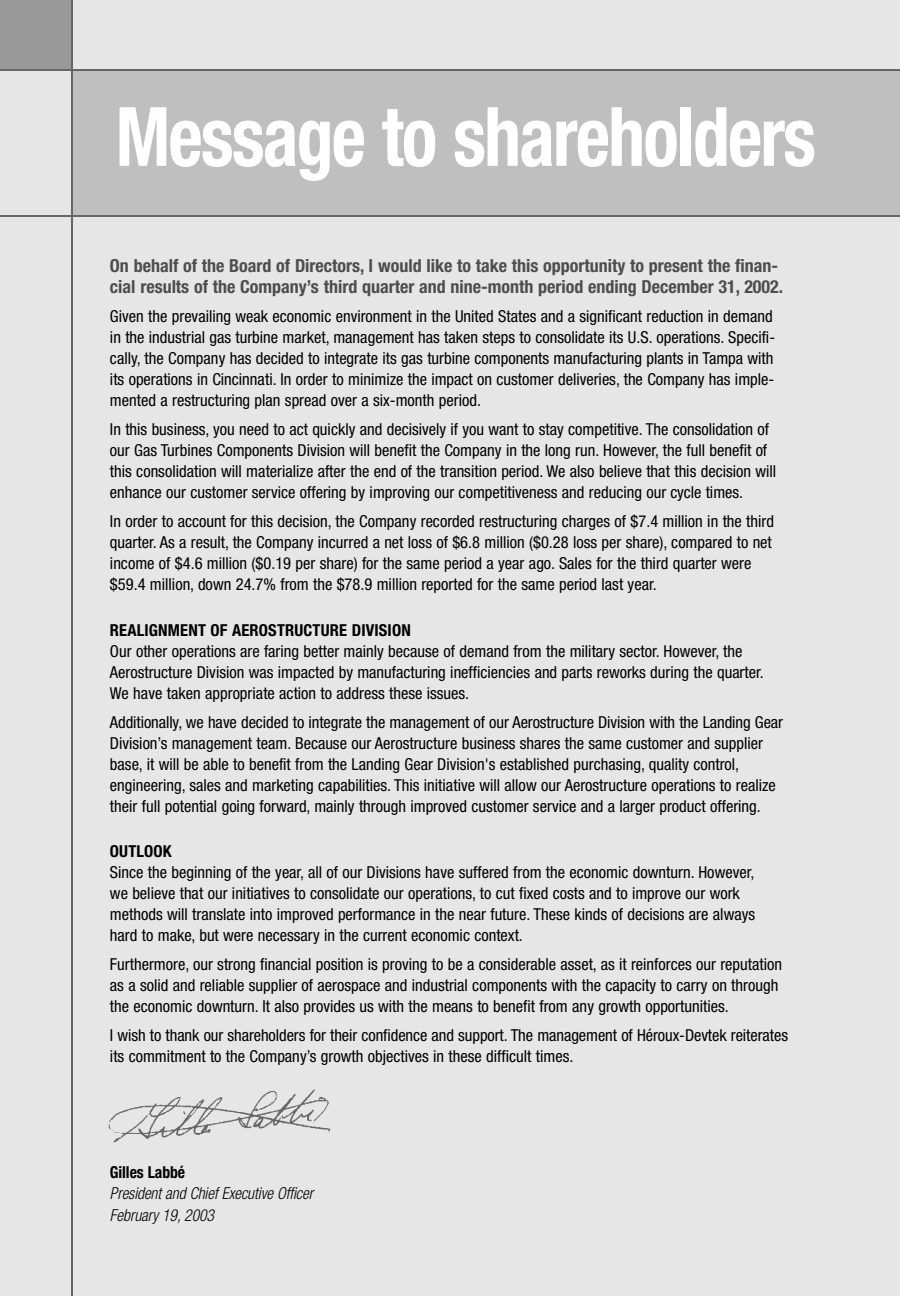
<style>
.page{position:relative;width:900px;height:1296px;background:#e6e6e6}
.page>*{position:absolute;margin:0;border:0;box-sizing:border-box;transform-origin:0 0}
.t1{font:700 condensed 82px "Helvetica Neue";letter-spacing:-.025em;color:#fff;scale:.9 1}
.t2{font:700 condensed 18px/21.4px "Helvetica Neue";color:#4d4d4d}
.t3{font:condensed 16.4px/21px "Helvetica Neue";color:#000}
.t4{font:italic 300 condensed 16.4px/21.4px "Helvetica Neue";letter-spacing:-.005em;color:#000;scale:.95 1}
.t5{font:700 condensed 16.4px "Helvetica Neue";letter-spacing:.01em;color:#000}
.t6{font:700 condensed 16.4px "Helvetica Neue";letter-spacing:.01em;color:#000;scale:.95 1}
</style>
<div class="page">
<div style="left:72px;top:70px;width:828px;height:146px;background:#bfbfbf"></div>
<div style="left:0;top:0;width:72px;height:70px;background:#999"></div>
<hr style="left:71px;top:0;width:2px;height:1296px;background:#666">
<hr style="left:0;top:69px;width:900px;height:2px;background:#666">
<img style="left:108px;top:1089px;width:223px;height:54px">
<hr style="left:0;top:215px;width:900px;height:2px;background:#666">
<h1 class="t1" style="left:116px;top:107px;width:780px">Message to shareholders</h1>
<p class="t2" style="left:110px;top:256px;width:675px">On behalf of the Board of Directors, I would like to take this opportunity to present the finan&shy;cial results of the Company’s third quarter and nine-month period ending December 31, 2002.</p>
<p class="t3" style="left:110px;top:307px;width:667px">Given the prevailing weak economic environment in the United States and a significant reduction in demand in the industrial gas turbine market, management has taken steps to consolidate its U.S. operations. Specifi&shy;cally, the Company has decided to integrate its gas turbine components manufacturing plants in Tampa with its operations in Cincinnati. In order to minimize the impact on customer deliveries, the Company has imple&shy;mented a restructuring plan spread over a six-month period.</p>
<p class="t3" style="left:110px;top:421px;width:668px">In this business, you need to act quickly and decisively if you want to stay competitive. The consolidation of our Gas Turbines Components Division will benefit the Company in the long run. However, the full benefit of this consolidation will materialize after the end of the transition period. We also believe that this decision will enhance our customer service offering by improving our competitiveness and reducing our cycle times.</p>
<p class="t3" style="left:110px;top:513px;width:666px">In order to account for this decision, the Company recorded restructuring charges of $7.4 million in the third quarter. As a result, the Company incurred a net loss of $6.8 million ($0.28 loss per share), compared to net income of $4.6 million ($0.19 per share) for the same period a year ago. Sales for the third quarter were $59.4 million, down 24.7% from the $78.9 million reported for the same period last year.</p>
<p class="t5" style="left:110px;top:624px;width:302px">REALIGNMENT OF AEROSTRUCTURE DIVISION</p>
<p class="t3" style="left:110px;top:642px;width:655px">Our other operations are faring better mainly because of demand from the military sector. However, the<br>Aerostructure Division was impacted by manufacturing inefficiencies and parts reworks during the quarter.<br>We have taken appropriate action to address these issues.</p>
<p class="t3" style="left:110px;top:713px;width:675px">Additionally, we have decided to integrate the management of our Aerostructure Division with the Landing Gear Division’s management team. Because our Aerostructure business shares the same customer and supplier base, it will be able to benefit from the Landing Gear Division's established purchasing, quality control, engineering, sales and marketing capabilities. This initiative will allow our Aerostructure operations to realize their full potential going forward, mainly through improved customer service and a larger product offering.</p>
<p class="t5" style="left:110px;top:845px;width:63px">OUTLOOK</p>
<p class="t3" style="left:110px;top:863px;width:647px">Since the beginning of the year, all of our Divisions have suffered from the economic downturn. However, we believe that our initiatives to consolidate our operations, to cut fixed costs and to improve our work methods will translate into improved performance in the near future. These kinds of decisions are always hard to make, but were necessary in the current economic context.</p>
<p class="t3" style="left:110px;top:955px;width:674px">Furthermore, our strong financial position is proving to be a considerable asset, as it reinforces our reputation as a solid and reliable supplier of aerospace and industrial components with the capacity to carry on through the economic downturn. It also provides us with the means to benefit from any growth opportunities.</p>
<p class="t3" style="left:110px;top:1026px;width:680px">I wish to thank our shareholders for their confidence and support. The management of Héroux-Devtek reiterates its commitment to the Company’s growth objectives in these difficult times.</p>
<p class="t6" style="left:110px;top:1166px;width:81px">Gilles Labbé</p>
<p class="t4" style="left:110px;top:1184px;width:215px">President and Chief Executive Officer<br>February 19, 2003</p>
</div>
